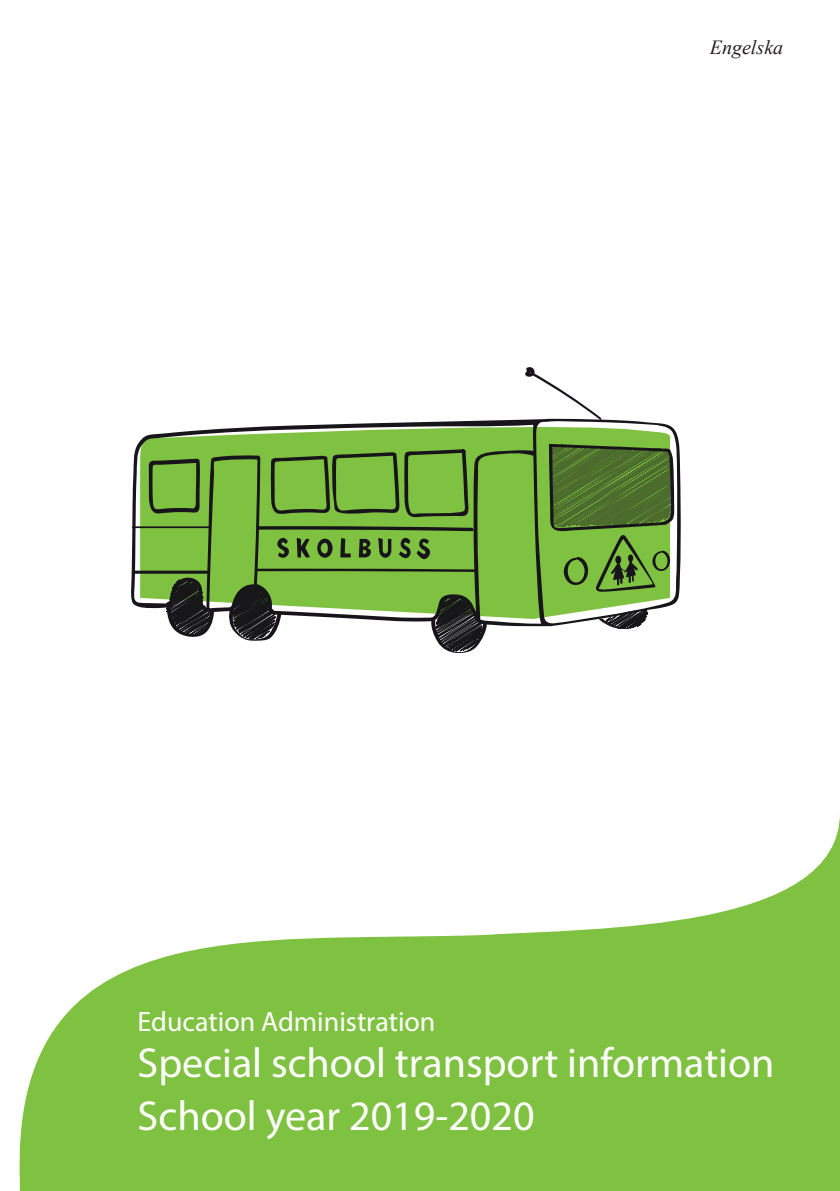
<style>
.page{position:relative;width:840px;height:1191px;background:#fff}
.page>*{position:absolute;margin:0;border:0;box-sizing:border-box;transform-origin:0 0}
.t1{font:42px/52px "Myriad Pro";color:#fff}
.t2{font:28px "Myriad Pro";color:#fff}
.t3{font:italic 20px "Times New Roman";color:#231f20}
</style>
<div class="page">
<svg style="left:19px;top:825px;width:820px;height:366px;fill:#7fc241"></svg>
<svg style="left:136px;top:418px;width:545px;height:208px;fill:#7fc241"></svg>
<svg style="left:597px;top:608px;width:51px;height:22px"></svg>
<svg style="left:131px;top:448px;width:355px;height:205px"></svg>
<svg style="left:548px;top:444px;width:126px;height:148px"></svg>
<svg style="left:524px;top:367px;width:77px;height:54px"></svg>
<p class="t3" style="left:709px;top:33px;width:75px">Engelska</p>
<p class="t2" style="left:137px;top:1004px;width:299px">Education Administration</p>
<p class="t1" style="left:137px;top:1036px;width:638px">Special school transport information<br>School year 2019-2020</p>
</div>
